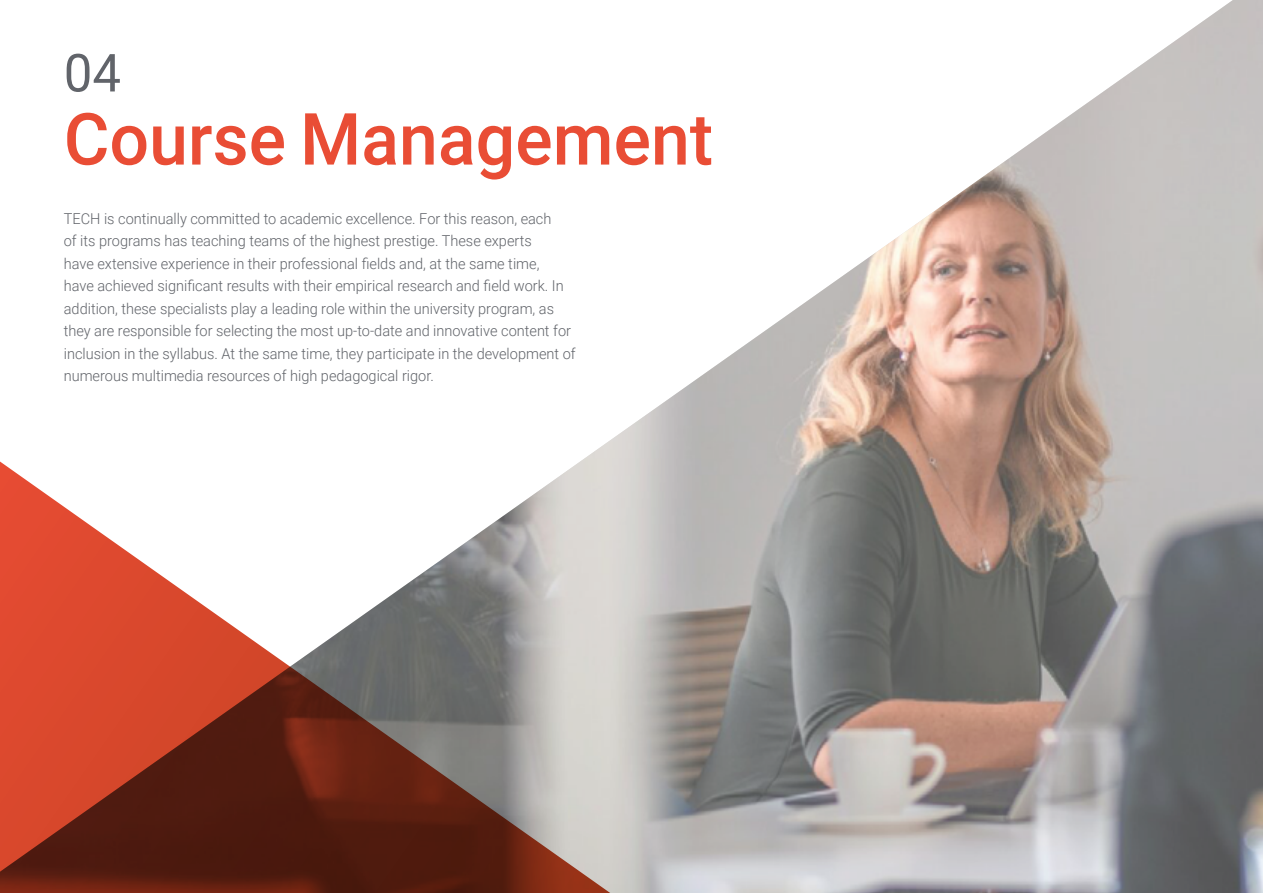
<style>
.page{position:relative;width:1263px;height:893px;background:#fff}
.page>*{position:absolute;margin:0;border:0;box-sizing:border-box;transform-origin:0 0}
.t1{font:500 72px "Roboto";color:#e94d35}
.t2{font:52.5px "Roboto";color:#61646a}
.t3{font:300 15px/22.5px "Roboto";color:#61646a}
</style>
<div class="page">
<img style="left:602px;top:0;width:661px;height:893px">
<svg style="left:0;top:446px;width:640px;height:447px"></svg>
<h2 class="t2" style="left:64px;top:36px;width:59px">04</h2>
<h1 class="t1" style="left:64px;top:89px;width:651px">Course Management</h1>
<p class="t3" style="left:64px;top:207px;width:513px">TECH is continually committed to academic excellence. For this reason, each<br>of its programs has teaching teams of the highest prestige. These experts<br>have extensive experience in their professional fields and, at the same time,<br>have achieved significant results with their empirical research and field work. In addition, these specialists play a leading role within the university program, as they are responsible for selecting the most up-to-date and innovative content for inclusion in the syllabus. At the same time, they participate in the development of numerous multimedia resources of high pedagogical rigor.</p>
</div>
